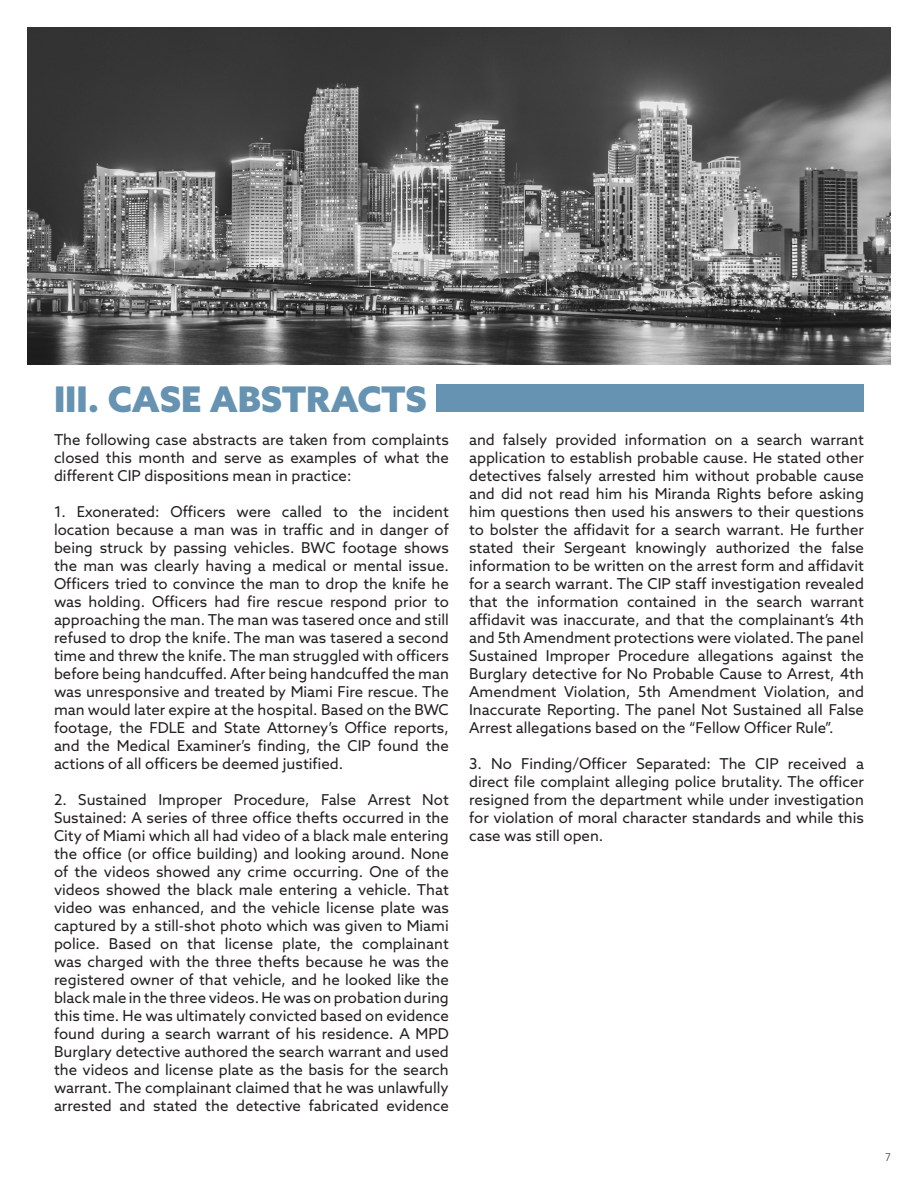
<style>
.page{position:relative;width:918px;height:1188px;background:#fff}
.page>*{position:absolute;margin:0;border:0;box-sizing:border-box;transform-origin:0 0}
.t1{font:900 35.4px "Azo Sans";color:#6693b2}
.t2{font:15px/18px "Azo Sans";color:#231f20;text-align:justify}
.t3{font:300 10.5px "Azo Sans";color:#231f20}
</style>
<div class="page">
<div style="left:436px;top:384px;width:428px;height:28px;background:#6693b2"></div>
<img style="left:27px;top:27px;width:864px;height:337px">
<p class="t1" style="left:54px;top:375px;width:374px">III. CASE ABSTRACTS</p>
<p class="t2" style="left:54px;top:430px;width:396px">The following case abstracts are taken from complaints closed this month and serve as examples of what the different CIP dispositions mean in practice:</p>
<p class="t2" style="left:54px;top:502px;width:396px">1. Exonerated: Officers were called to the incident location because a man was in traffic and in danger of being struck by passing vehicles. BWC footage shows the man was clearly having a medical or mental issue.<br>Officers tried to convince the man to drop the knife he was holding. Officers had fire rescue respond prior to approaching the man. The man was tasered once and still refused to drop the knife. The man was tasered a second time and threw the knife. The man struggled with officers before being handcuffed. After being handcuffed the man was unresponsive and treated by Miami Fire rescue. The man would later expire at the hospital. Based on the BWC footage, the FDLE and State Attorney’s Office reports, and the Medical Examiner’s finding, the CIP found the actions of all officers be deemed justified.</p>
<p class="t2" style="left:54px;top:790px;width:396px">2. Sustained Improper Procedure, False Arrest Not Sustained: A series of three office thefts occurred in the City of Miami which all had video of a black male entering the office (or office building) and looking around. None of the videos showed any crime occurring. One of the videos showed the black male entering a vehicle. That video was enhanced, and the vehicle license plate was captured by a still-shot photo which was given to Miami police. Based on that license plate, the complainant was charged with the three thefts because he was the registered owner of that vehicle, and he looked like the black male in the three videos. He was on probation during this time. He was ultimately convicted based on evidence found during a search warrant of his residence. A MPD Burglary detective authored the search warrant and used the videos and license plate as the basis for the search warrant. The complainant claimed that he was unlawfully arrested and stated the detective fabricated evidence</p>
<p class="t2" style="left:469px;top:430px;width:396px">and falsely provided information on a search warrant application to establish probable cause. He stated other detectives falsely arrested him without probable cause and did not read him his Miranda Rights before asking him questions then used his answers to their questions to bolster the affidavit for a search warrant. He further stated their Sergeant knowingly authorized the false information to be written on the arrest form and affidavit for a search warrant. The CIP staff investigation revealed that the information contained in the search warrant affidavit was inaccurate, and that the complainant’s 4th and 5th Amendment protections were violated. The panel Sustained Improper Procedure allegations against the Burglary detective for No Probable Cause to Arrest, 4th Amendment Violation, 5th Amendment Violation, and Inaccurate Reporting. The panel Not Sustained all False Arrest allegations based on the “Fellow Officer Rule”.</p>
<p class="t2" style="left:469px;top:754px;width:396px">3. No Finding/Officer Separated: The CIP received a direct file complaint alleging police brutality. The officer resigned from the department while under investigation for violation of moral character standards and while this case was still open.</p>
<p class="t3" style="left:885px;top:1150px;width:7px">7</p>
</div>
